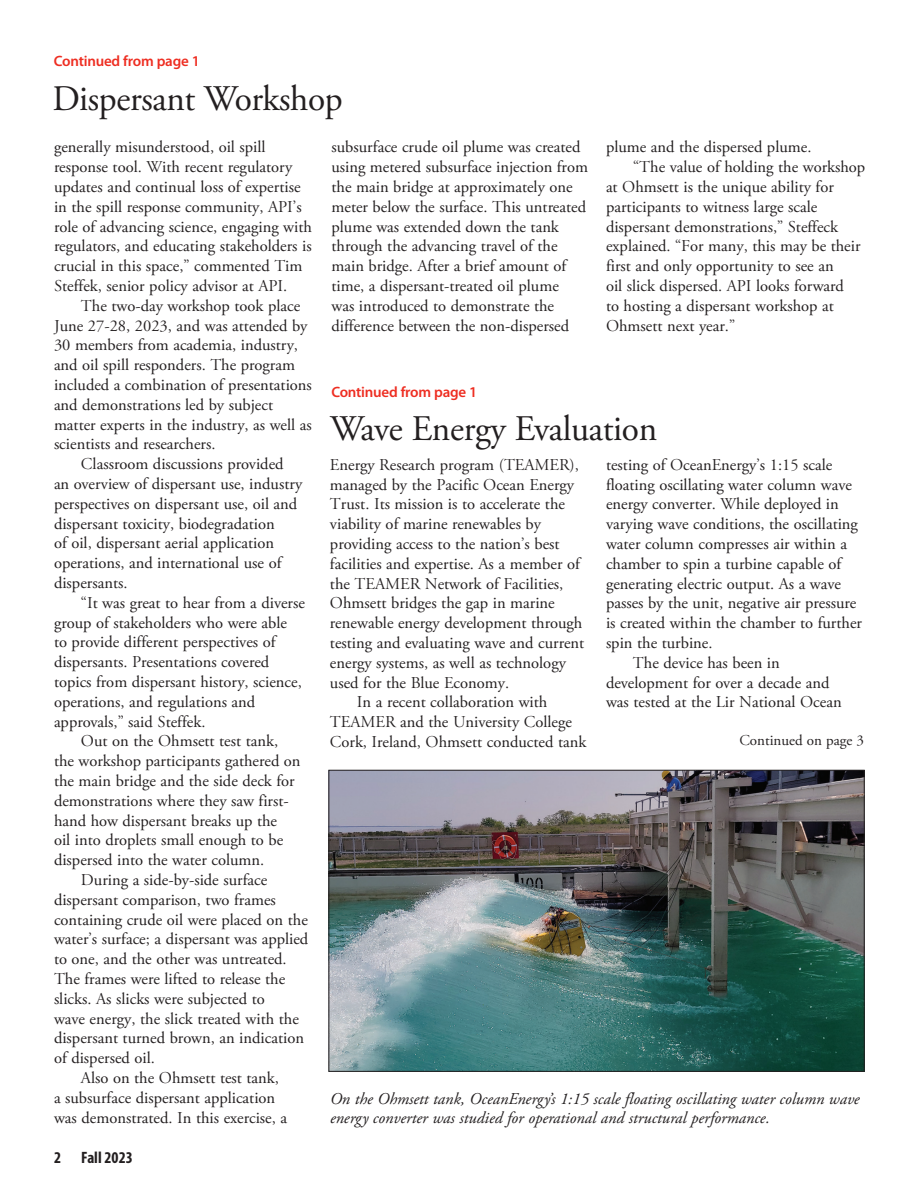
<style>
.page{position:relative;width:918px;height:1188px;background:#fff}
.page>*{position:absolute;margin:0;border:0;box-sizing:border-box;transform-origin:0 0}
.t1{font:36px "Adobe Garamond Pro";letter-spacing:-.01em;color:#231f20}
.t2{font:16.5px/19.8px "Adobe Garamond Pro";color:#231f20}
.t3{font:italic 16.5px/19.8px "Adobe Garamond Pro";color:#231f20}
.t4{font:700 condensed 16.5px "Myriad Pro";color:#231f20}
.t5{font:600 15px "Myriad Pro";letter-spacing:-.015em;color:#ee2e22}
.t6{font:15px "Adobe Garamond Pro";color:#231f20}
</style>
<div class="page">
<img style="left:330px;top:772px;width:533px;height:298px">
<div style="left:328px;top:770px;width:537px;height:302px;border:1px solid #231f20"></div>
<h3 class="t5" style="left:54px;top:52px;width:147px">Continued from page 1</h3>
<h3 class="t1" style="left:52px;top:77px;width:292px">Dispersant Workshop</h3>
<p class="t2" style="left:54px;top:138px;width:259px">generally misunderstood, oil spill response tool. With recent regulatory updates and continual loss of expertise in the spill response community, API’s role of advancing science, engaging with regulators, and educating stakeholders is crucial in this space,” commented Tim Steffek, senior policy advisor at API.</p>
<p class="t2" style="left:54px;top:296px;width:259px;text-indent:27px">The two-day workshop took place June 27-28, 2023, and was attended by 30 members from academia, industry, and oil spill responders. The program included a combination of presentations and demonstrations led by subject matter experts in the industry, as well as scientists and researchers.</p>
<p class="t2" style="left:54px;top:455px;width:250px;text-indent:27px">Classroom discussions provided an overview of dispersant use, industry perspectives on dispersant use, oil and dispersant toxicity, biodegradation<br>of oil, dispersant aerial application operations, and international use of dispersants.</p>
<p class="t2" style="left:54px;top:593px;width:252px;text-indent:27px">“It was great to hear from a diverse group of stakeholders who were able<br>to provide different perspectives of dispersants. Presentations covered topics from dispersant history, science, operations, and regulations and approvals,” said Steffek.</p>
<p class="t2" style="left:54px;top:732px;width:248px;text-indent:27px">Out on the Ohmsett test tank, the workshop participants gathered on the main bridge and the side deck for demonstrations where they saw first&shy;hand how dispersant breaks up the<br>oil into droplets small enough to be dispersed into the water column.</p>
<p class="t2" style="left:54px;top:870px;width:256px;text-indent:27px">During a side-by-side surface dispersant comparison, two frames containing crude oil were placed on the water’s surface; a dispersant was applied to one, and the other was untreated.<br>The frames were lifted to release the slicks. As slicks were subjected to<br>wave energy, the slick treated with the dispersant turned brown, an indication of dispersed oil.</p>
<p class="t2" style="left:54px;top:1068px;width:235px;text-indent:27px">Also on the Ohmsett test tank, a subsurface dispersant application was demonstrated. In this exercise, a</p>
<p class="t4" style="left:54px;top:1148px;width:80px">2 Fall 2023</p>
<p class="t2" style="left:331px;top:138px;width:258px">subsurface crude oil plume was created using metered subsurface injection from the main bridge at approximately one meter below the surface. This untreated plume was extended down the tank through the advancing travel of the main bridge. After a brief amount of time, a dispersant-treated oil plume<br>was introduced to demonstrate the difference between the non-dispersed</p>
<p class="t2" style="left:606px;top:138px;width:207px">plume and the dispersed plume.</p>
<p class="t2" style="left:606px;top:158px;width:261px;text-indent:27px">“The value of holding the workshop at Ohmsett is the unique ability for participants to witness large scale dispersant demonstrations,” Steffeck explained. “For many, this may be their first and only opportunity to see an<br>oil slick dispersed. API looks forward<br>to hosting a dispersant workshop at Ohmsett next year.”</p>
<h3 class="t5" style="left:331px;top:382px;width:147px">Continued from page 1</h3>
<h3 class="t1" style="left:330px;top:407px;width:329px">Wave Energy Evaluation</h3>
<p class="t2" style="left:330px;top:455px;width:256px">Energy Research program (TEAMER), managed by the Pacific Ocean Energy Trust. Its mission is to accelerate the viability of marine renewables by providing access to the nation’s best facilities and expertise. As a member of the TEAMER Network of Facilities, Ohmsett bridges the gap in marine renewable energy development through testing and evaluating wave and current energy systems, as well as technology used for the Blue Economy.</p>
<p class="t2" style="left:330px;top:693px;width:258px;text-indent:27px">In a recent collaboration with<br>TEAMER and the University College<br>Cork, Ireland, Ohmsett conducted tank</p>
<p class="t2" style="left:606px;top:455px;width:258px">testing of OceanEnergy’s 1:15 scale floating oscillating water column wave energy converter. While deployed in varying wave conditions, the oscillating water column compresses air within a chamber to spin a turbine capable of generating electric output. As a wave passes by the unit, negative air pressure is created within the chamber to further spin the turbine.</p>
<p class="t2" style="left:606px;top:653px;width:237px;text-indent:27px">The device has been in development for over a decade and was tested at the Lir National Ocean</p>
<p class="t6" style="left:739px;top:731px;width:126px">Continued on page 3</p>
<p class="t3" style="left:330px;top:1089px;width:531px">On the Ohmsett tank, OceanEnergy’s 1:15 scale floating oscillating water column wave energy converter was studied for operational and structural performance.</p>
</div>
